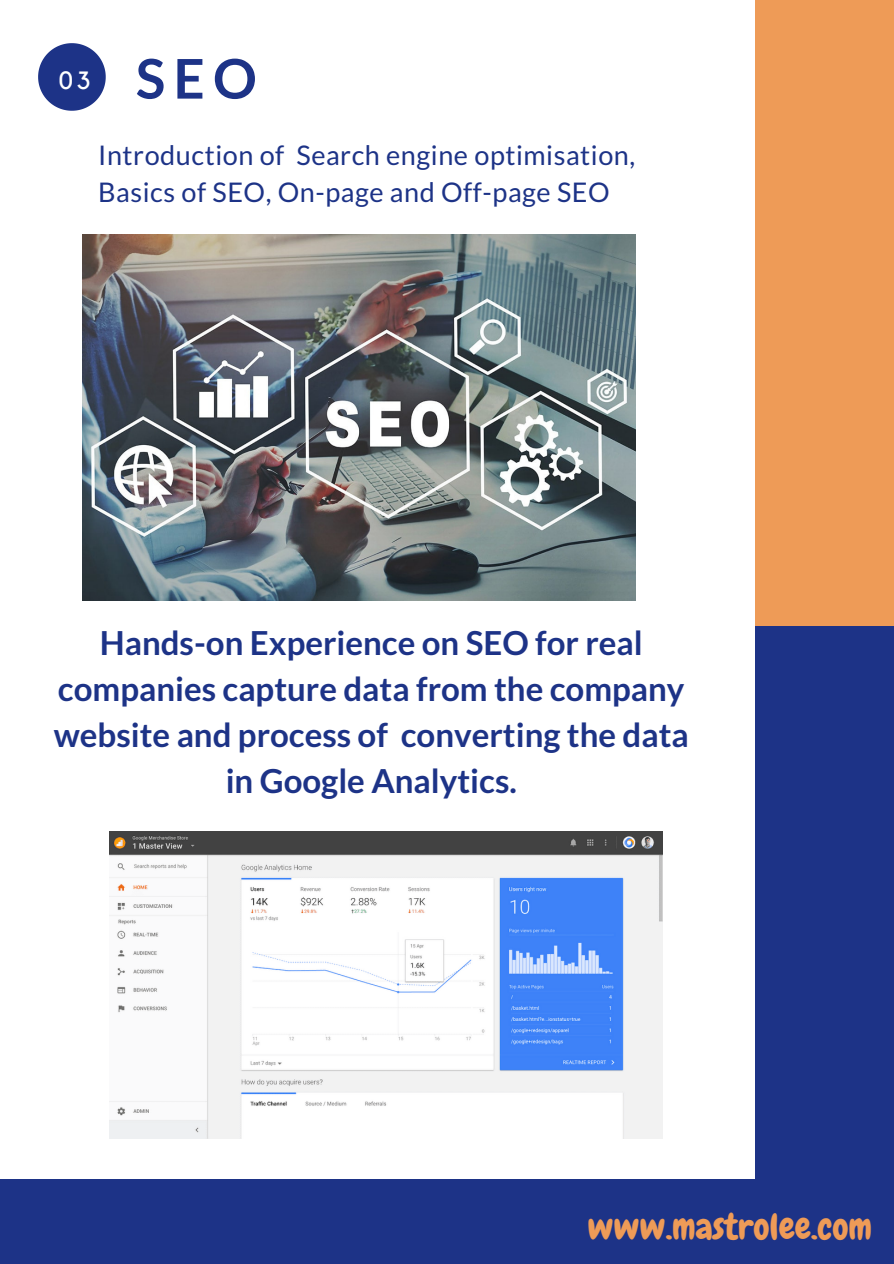
<style>
.page{position:relative;width:894px;height:1264px;background:#fff}
.page>*{position:absolute;margin:0;border:0;box-sizing:border-box;transform-origin:0 0}
.t1{font:700 54.75px "Lato";color:#1d3387}
.t2{font:36px "Chewy";color:#ee9b57}
.t3{font:700 33px/46.2px "Lato";color:#1d3387;text-align:center}
.t4{font:27px/37.2px "Lato";letter-spacing:.02em;color:#1d3387}
</style>
<div class="page">
<div style="left:755px;top:0;width:138px;height:629px;background:#ee9b57"></div>
<div style="left:755px;top:626px;width:138px;height:637px;background:#1d3387"></div>
<svg style="left:38px;top:43px;width:68px;height:68px"></svg>
<div style="left:0;top:1179px;width:893px;height:84px;background:#1d3387"></div>
<img style="left:83px;top:234px;width:551px;height:366px">
<img style="left:110px;top:831px;width:552px;height:307px">
<h1 class="t1" style="left:59px;top:45px;width:199px"><sup>03</sup> SEO</h1>
<p class="t4" style="left:98px;top:136px;width:538px">Introduction of Search engine optimisation,<br>Basics of SEO, On-page and Off-page SEO</p>
<p class="t3" style="left:54px;top:619px;width:636px">Hands-on Experience on SEO for real companies capture data from the company website and process of converting the data in Google Analytics.</p>
<p class="t2" style="left:587px;top:1203px;width:286px">www.mastrolee.com</p>
</div>
